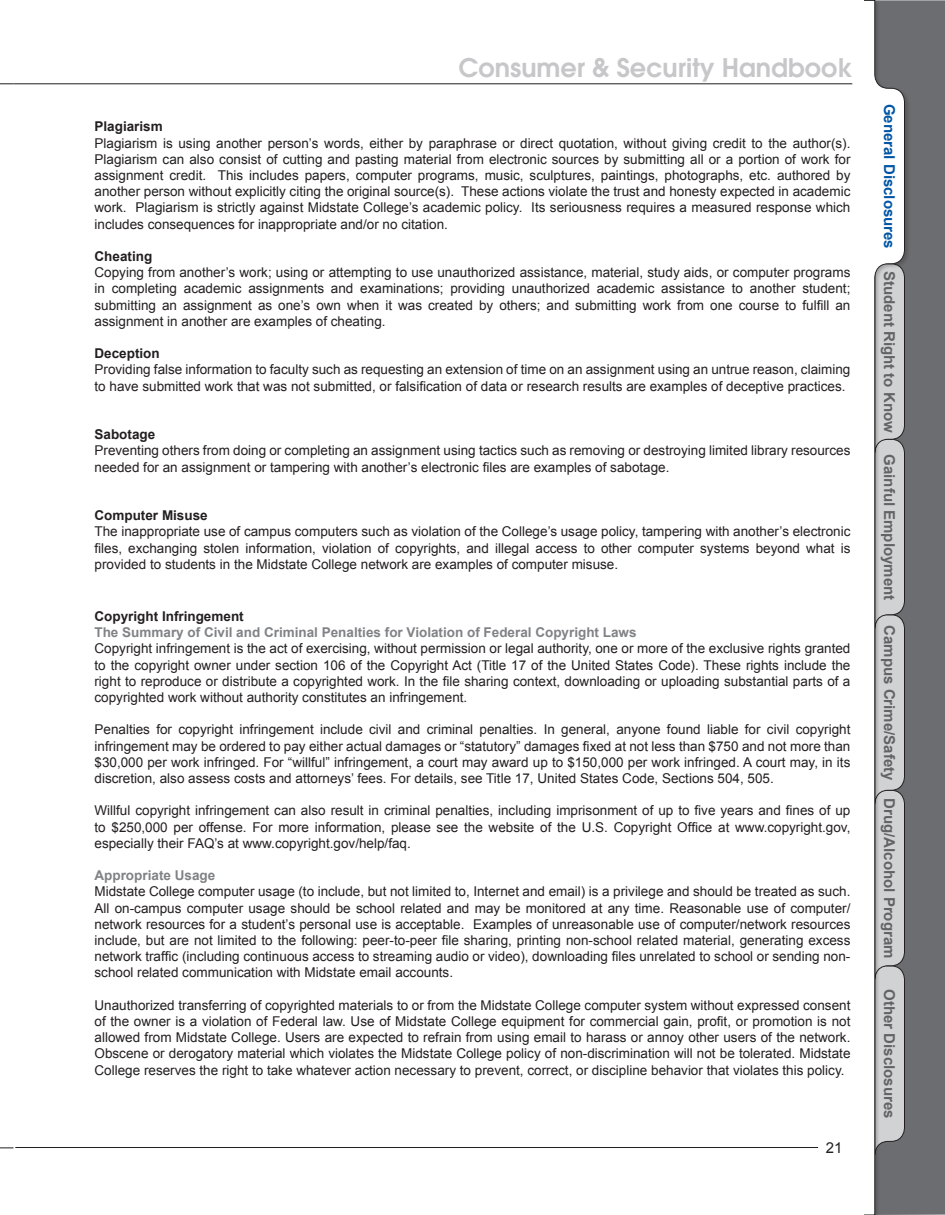
<style>
.page{position:relative;width:945px;height:1215px;background:#fff}
.page>*{position:absolute;margin:0;border:0;box-sizing:border-box;transform-origin:0 0}
.t1{font:600 25.5px "Avant Garde";color:#c7c7c9}
.t2{font:700 15px "Arial";color:#636366}
.t3{font:700 15px "Arial";color:#0155a5}
.t4{font:15px "Arial";color:#231f20}
.t5{font:13.5px/16.2px "Arial";color:#231f20;text-align:justify}
.Heading_3{font:700 13.5px "Arial";color:#808285}
.Heading_2{font:700 13.5px "Arial";color:#231f20}
</style>
<div class="page">
<svg style="left:0;top:83px;width:14px;height:1px"></svg>
<svg style="left:0;top:1148px;width:14px;height:1px"></svg>
<hr style="left:15px;top:1147px;width:803px;height:1px;background:#231f20">
<hr style="left:14px;top:83px;width:838px;height:1px;background:#231f20">
<div style="left:910px;top:0;width:35px;height:1215px;background:#6c6d70"></div>
<div style="left:864px;top:0;width:46px;height:1215px;background:#231f20;opacity:.25"></div>
<svg style="left:864px;top:0;width:41px;height:1215px"></svg>
<h1 class="t1" style="left:459px;top:51px;width:395px">Consumer &amp; Security Handbook</h1>
<p class="Heading_2" style="left:94px;top:118px;width:70px">Plagiarism</p>
<p class="t5" style="left:94px;top:135px;width:757px">Plagiarism is using another person’s words, either by paraphrase or direct quotation, without giving credit to the author(s).<br>Plagiarism can also consist of cutting and pasting material from electronic sources by submitting all or a portion of work for assignment credit. This includes papers, computer programs, music, sculptures, paintings, photographs, etc. authored by another person without explicitly citing the original source(s). These actions violate the trust and honesty expected in academic work. Plagiarism is strictly against Midstate College’s academic policy. Its seriousness requires a measured response which includes consequences for inappropriate and/or no citation.</p>
<p class="Heading_2" style="left:94px;top:247px;width:59px">Cheating</p>
<p class="t5" style="left:94px;top:264px;width:757px">Copying from another’s work; using or attempting to use unauthorized assistance, material, study aids, or computer programs in completing academic assignments and examinations; providing unauthorized academic assistance to another student; submitting an assignment as one’s own when it was created by others; and submitting work from one course to fulfill an assignment in another are examples of cheating.</p>
<p class="Heading_2" style="left:94px;top:344px;width:67px">Deception</p>
<p class="t5" style="left:94px;top:362px;width:757px">Providing false information to faculty such as requesting an extension of time on an assignment using an untrue reason, claiming to have submitted work that was not submitted, or falsification of data or research results are examples of deceptive practices.</p>
<p class="Heading_2" style="left:94px;top:425px;width:62px">Sabotage</p>
<p class="t5" style="left:94px;top:443px;width:757px">Preventing others from doing or completing an assignment using tactics such as removing or destroying limited library resources needed for an assignment or tampering with another’s electronic files are examples of sabotage.</p>
<p class="Heading_2" style="left:94px;top:506px;width:115px">Computer Misuse</p>
<p class="t5" style="left:94px;top:524px;width:757px">The inappropriate use of campus computers such as violation of the College’s usage policy, tampering with another’s electronic files, exchanging stolen information, violation of copyrights, and illegal access to other computer systems beyond what is provided to students in the Midstate College network are examples of computer misuse.</p>
<p class="Heading_2" style="left:94px;top:607px;width:151px">Copyright Infringement</p>
<p class="Heading_3" style="left:94px;top:623px;width:544px">The Summary of Civil and Criminal Penalties for Violation of Federal Copyright Laws</p>
<p class="t5" style="left:94px;top:641px;width:757px">Copyright infringement is the act of exercising, without permission or legal authority, one or more of the exclusive rights granted to the copyright owner under section 106 of the Copyright Act (Title 17 of the United States Code). These rights include the right to reproduce or distribute a copyrighted work. In the file sharing context, downloading or uploading substantial parts of a copyrighted work without authority constitutes an infringement.</p>
<p class="t5" style="left:94px;top:722px;width:757px">Penalties for copyright infringement include civil and criminal penalties. In general, anyone found liable for civil copyright infringement may be ordered to pay either actual damages or “statutory” damages fixed at not less than $750 and not more than $30,000 per work infringed. For “willful” infringement, a court may award up to $150,000 per work infringed. A court may, in its discretion, also assess costs and attorneys’ fees. For details, see Title 17, United States Code, Sections 504, 505.</p>
<p class="t5" style="left:94px;top:803px;width:758px">Willful copyright infringement can also result in criminal penalties, including imprisonment of up to five years and fines of up to $250,000 per offense. For more information, please see the website of the U.S. Copyright Office at www.copyright.gov, especially their FAQ’s at www.copyright.gov/help/faq.</p>
<p class="Heading_3" style="left:94px;top:866px;width:122px">Appropriate Usage</p>
<p class="t5" style="left:94px;top:884px;width:757px">Midstate College computer usage (to include, but not limited to, Internet and email) is a privilege and should be treated as such.<br>All on-campus computer usage should be school related and may be monitored at any time. Reasonable use of computer/ network resources for a student’s personal use is acceptable. Examples of unreasonable use of computer/network resources include, but are not limited to the following: peer-to-peer file sharing, printing non-school related material, generating excess network traffic (including continuous access to streaming audio or video), downloading files unrelated to school or sending non&shy;school related communication with Midstate email accounts.</p>
<p class="t5" style="left:94px;top:997px;width:758px">Unauthorized transferring of copyrighted materials to or from the Midstate College computer system without expressed consent of the owner is a violation of Federal law. Use of Midstate College equipment for commercial gain, profit, or promotion is not allowed from Midstate College. Users are expected to refrain from using email to harass or annoy other users of the network.<br>Obscene or derogatory material which violates the Midstate College policy of non-discrimination will not be tolerated. Midstate College reserves the right to take whatever action necessary to prevent, correct, or discipline behavior that violates this policy.</p>
<p class="t4" style="left:826px;top:1138px;width:18px">21</p>
<p class="t3" style="left:899px;top:104px;width:147px;rotate:90deg">General Disclosures</p>
<p class="t2" style="left:899px;top:271px;width:163px;rotate:90deg">Student Right to Know</p>
<p class="t2" style="left:899px;top:454px;width:147px;rotate:90deg">Gainful Employment</p>
<p class="t2" style="left:899px;top:625px;width:335px;rotate:90deg">Campus Crime/Safety Drug/Alcohol Program</p>
<p class="t2" style="left:899px;top:989px;width:131px;rotate:90deg">Other Disclosures</p>
</div>
